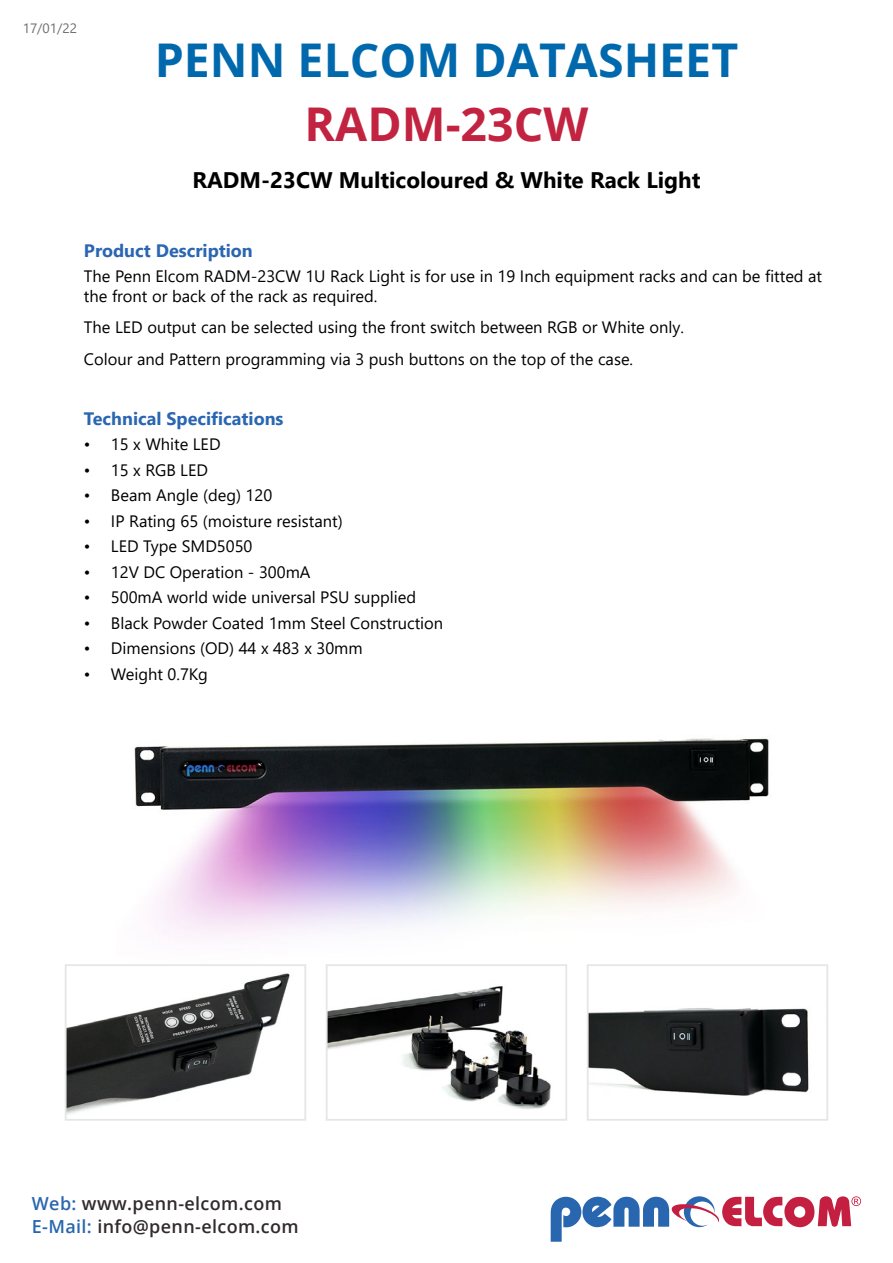
<style>
.page{position:relative;width:893px;height:1263px;background:#fff}
.page>*{position:absolute;margin:0;border:0;box-sizing:border-box;transform-origin:0 0}
.t1{font:700 46.5px "Open Sans";color:#0069ad}
.t2{font:700 46.5px "Open Sans";color:#c22340}
.t3{font:700 22.5px "Segoe UI";color:#000}
.t4{font:600 18px/22.6px "Open Sans";letter-spacing:.02em;color:#302b2d}
.t5{font:700 18px "Segoe UI";color:#2a66b1}
.t6{font:16.5px/19.8px "Segoe UI";color:#000}
.t7{font:13.5px "Segoe UI";color:#6d6e6e}
.s1{color:#2966b0}
</style>
<div class="page">
<svg style="left:551px;top:1196px;width:310px;height:46px"></svg>
<img style="left:134px;top:738px;width:635px;height:200px">
<img style="left:329px;top:986px;width:222px;height:123px">
<div style="left:326px;top:964px;width:241px;height:157px;border:2px solid #e5e6e5"></div>
<img style="left:68px;top:973px;width:222px;height:141px">
<div style="left:65px;top:964px;width:241px;height:157px;border:2px solid #e5e6e5"></div>
<img style="left:590px;top:1008px;width:219px;height:88px">
<div style="left:587px;top:964px;width:241px;height:157px;border:2px solid #e5e6e5"></div>
<p class="t7" style="left:23px;top:15px;width:56px">17/01/22</p>
<h1 class="t1" style="left:155px;top:28px;width:585px">PENN ELCOM DATASHEET</h1>
<h1 class="t2" style="left:305px;top:91px;width:285px">RADM-23CW</h1>
<h2 class="t3" style="left:192px;top:158px;width:510px">RADM-23CW Multicoloured &amp; White Rack Light</h2>
<p class="t5" style="left:84px;top:233px;width:170px">Product Description</p>
<p class="t6" style="left:84px;top:265px;width:740px">The Penn Elcom RADM-23CW 1U Rack Light is for use in 19 Inch equipment racks and can be fitted at the front or back of the rack as required.</p>
<p class="t6" style="left:84px;top:310px;width:602px;line-height:31.5px">The LED output can be selected using the front switch between RGB or White only.<br>Colour and Pattern programming via 3 push buttons on the top of the case.</p>
<p class="t5" style="left:84px;top:401px;width:201px">Technical Specifications</p>
<p class="t6" style="left:84px;top:433px;width:138px">• 15 x White LED</p>
<p class="t6" style="left:84px;top:459px;width:126px">• 15 x RGB LED</p>
<p class="t6" style="left:84px;top:484px;width:190px">• Beam Angle (deg) 120</p>
<p class="t6" style="left:84px;top:510px;width:260px">• IP Rating 65 (moisture resistant)</p>
<p class="t6" style="left:84px;top:535px;width:170px">• LED Type SMD5050</p>
<p class="t6" style="left:84px;top:561px;width:228px">• 12V DC Operation - 300mA</p>
<p class="t6" style="left:84px;top:586px;width:334px">• 500mA world wide universal PSU supplied</p>
<p class="t6" style="left:84px;top:612px;width:361px">• Black Powder Coated 1mm Steel Construction</p>
<p class="t6" style="left:84px;top:637px;width:280px">• Dimensions (OD) 44 x 483 x 30mm</p>
<p class="t6" style="left:84px;top:663px;width:125px">• Weight 0.7Kg</p>
<p class="t4" style="left:32px;top:1192px;width:268px"><span class="s1">Web:</span> www.penn-elcom.com<br><span class="s1">E-Mail:</span> info@penn-elcom.com</p>
</div>
